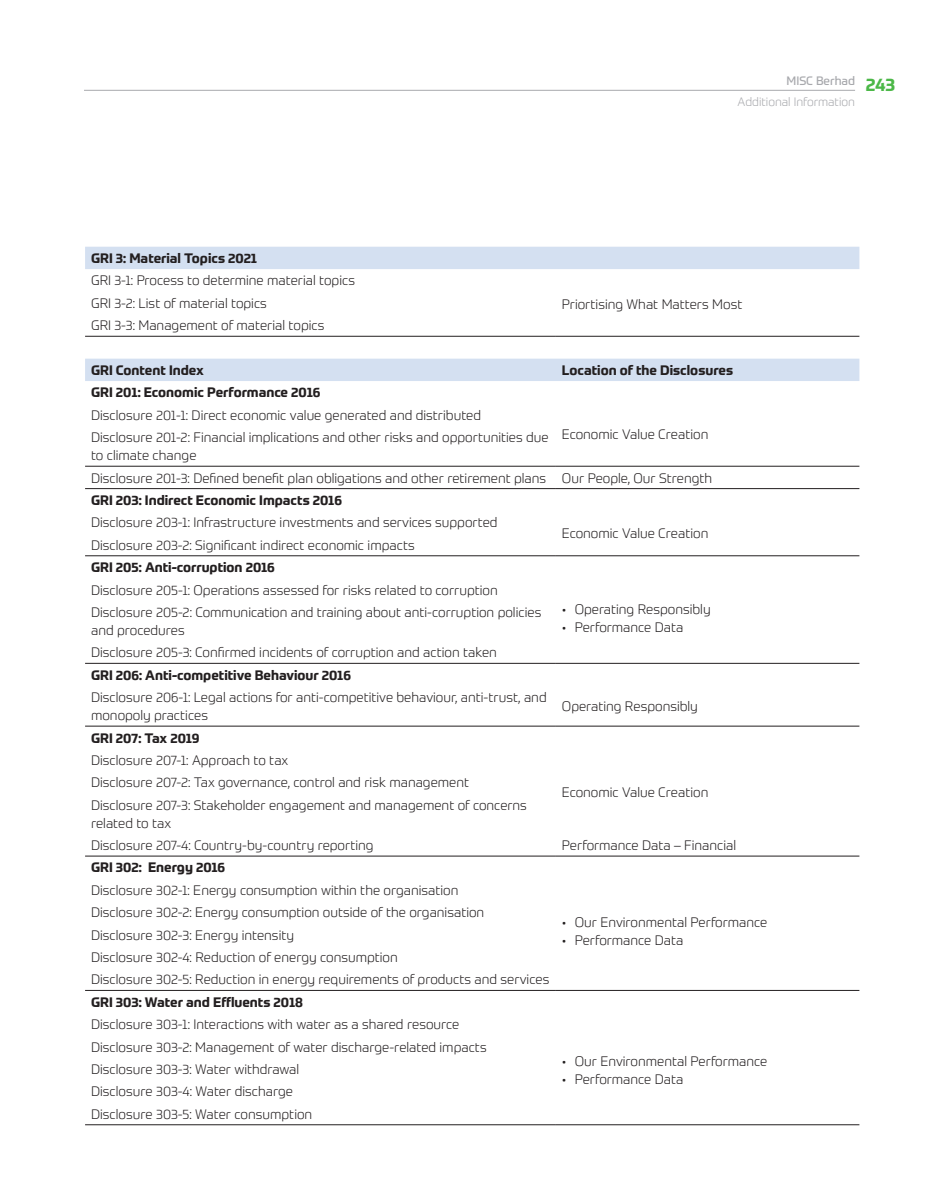
<style>
.page{position:relative;width:936px;height:1191px;background:#fff}
.page>*{position:absolute;margin:0;border:0;box-sizing:border-box;transform-origin:0 0}
.t1{font:700 18px "Prometo";color:#4cb848}
.t2{font:300 13.5px/18px "Prometo";color:#231f20}
.t3{font:700 13.5px "Prometo";color:#231f20}
.t4{font:300 12px "Prometo";color:#a8a9ad}
.t5{font:12px "Prometo";color:#a8a9ad}
</style>
<div class="page">
<svg style="left:85px;top:247px;width:774px;height:134px"></svg>
<hr style="left:556px;top:336px;width:303px;height:1px;background:#231f20">
<hr style="left:85px;top:336px;width:471px;height:1px;background:#231f20">
<hr style="left:85px;top:466px;width:471px;height:1px;background:#231f20">
<hr style="left:556px;top:466px;width:303px;height:1px;background:#231f20">
<hr style="left:85px;top:488px;width:471px;height:1px;background:#231f20">
<hr style="left:556px;top:488px;width:303px;height:1px;background:#231f20">
<hr style="left:85px;top:555px;width:471px;height:1px;background:#231f20">
<hr style="left:556px;top:555px;width:303px;height:1px;background:#231f20">
<hr style="left:556px;top:663px;width:303px;height:1px;background:#231f20">
<hr style="left:85px;top:663px;width:471px;height:1px;background:#231f20">
<hr style="left:85px;top:726px;width:471px;height:1px;background:#231f20">
<hr style="left:556px;top:726px;width:303px;height:1px;background:#231f20">
<hr style="left:85px;top:856px;width:471px;height:1px;background:#231f20">
<hr style="left:556px;top:856px;width:303px;height:1px;background:#231f20">
<hr style="left:556px;top:990px;width:303px;height:1px;background:#231f20">
<hr style="left:85px;top:990px;width:471px;height:1px;background:#231f20">
<hr style="left:85px;top:1124px;width:471px;height:1px;background:#231f20">
<hr style="left:556px;top:1124px;width:303px;height:1px;background:#231f20">
<hr style="left:84px;top:90px;width:771px;height:1px;background:#a8a9ad">
<p class="t5" style="left:786px;top:73px;width:70px">MISC Berhad</p>
<p class="t4" style="left:737px;top:95px;width:119px">Additional Information</p>
<h1 class="t1" style="left:865px;top:73px;width:31px">243</h1>
<p class="t3" style="left:91px;top:250px;width:168px">GRI 3: Material Topics 2021</p>
<p class="t2" style="left:91px;top:271px;width:265px">GRI 3-1: Process to determine material topics</p>
<p class="t2" style="left:91px;top:294px;width:177px">GRI 3-2: List of material topics</p>
<p class="t2" style="left:562px;top:295px;width:182px">Priortising What Matters Most</p>
<p class="t2" style="left:91px;top:316px;width:235px">GRI 3-3: Management of material topics</p>
<p class="t3" style="left:91px;top:362px;width:114px">GRI Content Index</p>
<p class="t3" style="left:562px;top:362px;width:173px">Location of the Disclosures</p>
<p class="t3" style="left:91px;top:384px;width:231px">GRI 201: Economic Performance 2016</p>
<p class="t2" style="left:91px;top:406px;width:391px">Disclosure 201-1: Direct economic value generated and distributed</p>
<p class="t2" style="left:91px;top:428px;width:459px">Disclosure 201-2: Financial implications and other risks and opportunities due</p>
<p class="t2" style="left:562px;top:425px;width:148px">Economic Value Creation</p>
<p class="t2" style="left:91px;top:446px;width:107px">to climate change</p>
<p class="t2" style="left:91px;top:469px;width:456px">Disclosure 201-3: Defined benefit plan obligations and other retirement plans</p>
<p class="t2" style="left:562px;top:469px;width:152px">Our People, Our Strength</p>
<p class="t3" style="left:91px;top:492px;width:252px">GRI 203: Indirect Economic Impacts 2016</p>
<p class="t2" style="left:91px;top:513px;width:408px">Disclosure 203-1: Infrastructure investments and services supported</p>
<p class="t2" style="left:562px;top:524px;width:148px">Economic Value Creation</p>
<p class="t2" style="left:91px;top:536px;width:325px">Disclosure 203-2: Significant indirect economic impacts</p>
<p class="t3" style="left:91px;top:559px;width:185px">GRI 205: Anti-corruption 2016</p>
<p class="t2" style="left:91px;top:580px;width:408px">Disclosure 205-1: Operations assessed for risks related to corruption</p>
<p class="t2" style="left:562px;top:600px;width:150px">• Operating Responsibly</p>
<p class="t2" style="left:562px;top:618px;width:123px">• Performance Data</p>
<p class="t2" style="left:91px;top:603px;width:452px">Disclosure 205-2: Communication and training about anti-corruption policies and procedures</p>
<p class="t2" style="left:91px;top:643px;width:407px">Disclosure 205-3: Confirmed incidents of corruption and action taken</p>
<p class="t3" style="left:91px;top:666px;width:261px">GRI 206: Anti-competitive Behaviour 2016</p>
<p class="t2" style="left:91px;top:688px;width:457px">Disclosure 206-1: Legal actions for anti-competitive behaviour, anti-trust, and monopoly practices</p>
<p class="t2" style="left:562px;top:697px;width:137px">Operating Responsibly</p>
<p class="t3" style="left:91px;top:729px;width:110px">GRI 207: Tax 2019</p>
<p class="t2" style="left:91px;top:751px;width:199px">Disclosure 207-1: Approach to tax</p>
<p class="t2" style="left:562px;top:783px;width:148px">Economic Value Creation</p>
<p class="t2" style="left:91px;top:773px;width:379px">Disclosure 207-2: Tax governance, control and risk management</p>
<p class="t2" style="left:91px;top:796px;width:437px">Disclosure 207-3: Stakeholder engagement and management of concerns related to tax</p>
<p class="t2" style="left:91px;top:836px;width:284px">Disclosure 207-4: Country-by-country reporting</p>
<p class="t2" style="left:562px;top:836px;width:176px">Performance Data – Financial</p>
<p class="t3" style="left:91px;top:859px;width:136px">GRI 302: Energy 2016</p>
<p class="t2" style="left:91px;top:881px;width:369px">Disclosure 302-1: Energy consumption within the organisation</p>
<p class="t2" style="left:562px;top:913px;width:207px">• Our Environmental Performance</p>
<p class="t2" style="left:562px;top:931px;width:123px">• Performance Data</p>
<p class="t2" style="left:91px;top:903px;width:394px">Disclosure 302-2: Energy consumption outside of the organisation</p>
<p class="t2" style="left:91px;top:925px;width:204px">Disclosure 302-3: Energy intensity</p>
<p class="t2" style="left:91px;top:948px;width:308px">Disclosure 302-4: Reduction of energy consumption</p>
<p class="t2" style="left:91px;top:970px;width:460px">Disclosure 302-5: Reduction in energy requirements of products and services</p>
<p class="t3" style="left:91px;top:993px;width:213px">GRI 303: Water and Effluents 2018</p>
<p class="t2" style="left:91px;top:1015px;width:370px">Disclosure 303-1: Interactions with water as a shared resource</p>
<p class="t2" style="left:91px;top:1037px;width:397px">Disclosure 303-2: Management of water discharge-related impacts</p>
<p class="t2" style="left:91px;top:1060px;width:210px">Disclosure 303-3: Water withdrawal</p>
<p class="t2" style="left:91px;top:1082px;width:203px">Disclosure 303-4: Water discharge</p>
<p class="t2" style="left:91px;top:1104px;width:223px">Disclosure 303-5: Water consumption</p>
<p class="t2" style="left:562px;top:1051px;width:207px">• Our Environmental Performance</p>
<p class="t2" style="left:562px;top:1069px;width:123px">• Performance Data</p>
</div>
